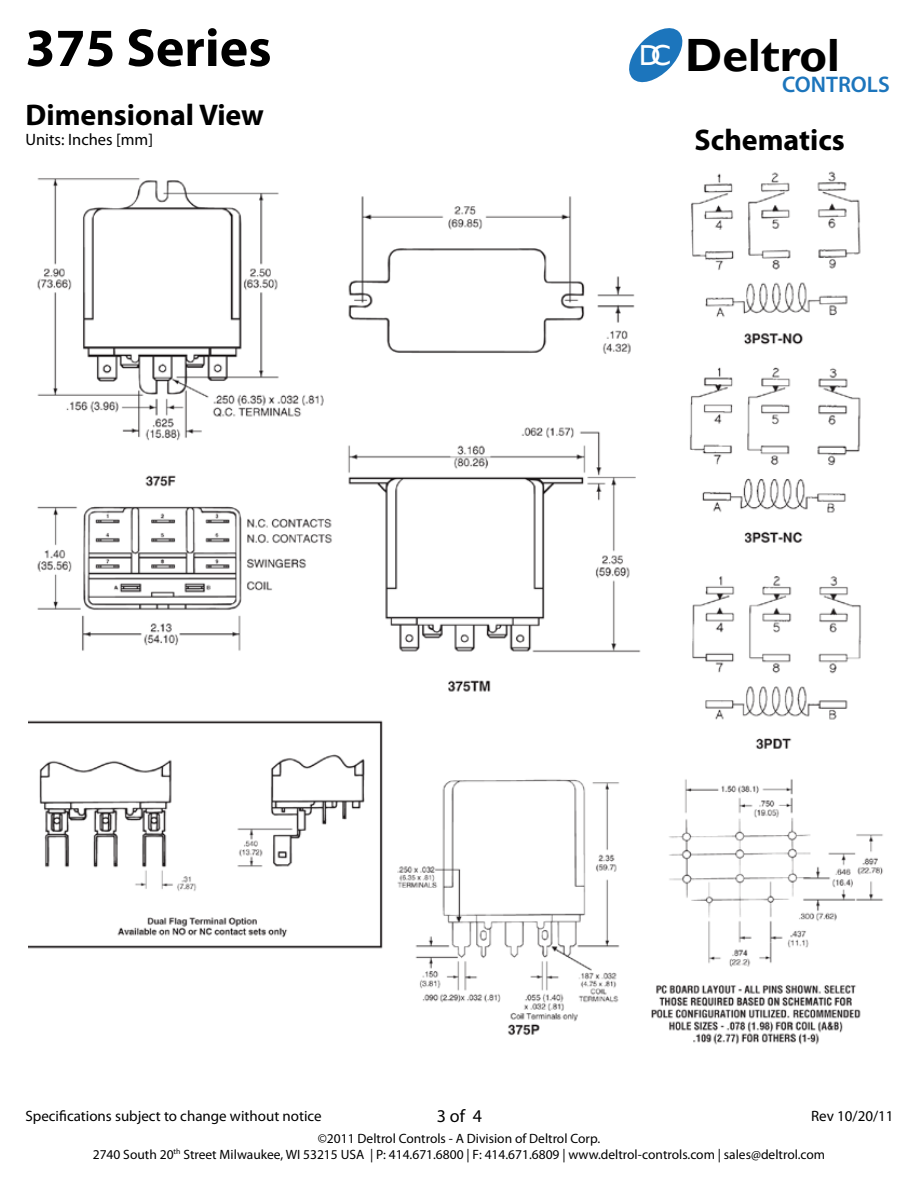
<style>
.page{position:relative;width:918px;height:1188px;background:#fff}
.page>*{position:absolute;margin:0;border:0;box-sizing:border-box;transform-origin:0 0}
.t1{font:700 54px "Myriad Pro";color:#000}
.t2{font:700 46.65px "Gill Sans";color:#000}
.t3{font:700 30px "Myriad Pro";color:#000}
.t4{font:28.95px "Gill Sans";color:#fff}
.t5{font:600 22.65px "Myriad Pro";color:#1c75bc}
.t6{font:18px "Myriad Pro";color:#000}
.t7{font:16.5px "Myriad Pro";color:#000}
.t8{font:15px "Myriad Pro";color:#000}
.t9{font:13.5px/16.2px "Myriad Pro";color:#000;text-align:center}
</style>
<div class="page">
<svg style="left:629px;top:28px;width:54px;height:55px"></svg>
<img style="left:28px;top:171px;width:855px;height:874px">
<h1 class="t1" style="left:26px;top:13px;width:248px">375 Series</h1>
<h3 class="t4" style="left:639px;top:39px;width:34px">DC</h3>
<h2 class="t2" style="left:685px;top:27px;width:156px">Deltrol</h2>
<h3 class="t5" style="left:782px;top:70px;width:109px">CONTROLS</h3>
<h3 class="t3" style="left:26px;top:95px;width:240px">Dimensional View</h3>
<p class="t7" style="left:26px;top:129px;width:129px">Units: Inches [mm]</p>
<h3 class="t3" style="left:694px;top:120px;width:152px">Schematics</h3>
<p class="t8" style="left:26px;top:1107px;width:298px">Specifications subject to change without notice</p>
<h3 class="t6" style="left:437px;top:1105px;width:47px">3 of 4</h3>
<p class="t8" style="left:811px;top:1107px;width:84px">Rev 10/20/11</p>
<p class="t9" style="left:93px;top:1130px;width:734px">©2011 Deltrol Controls - A Division of Deltrol Corp.<br>2740 South 20<sup>th</sup> Street Milwaukee, WI 53215 USA | P: 414.671.6800 | F: 414.671.6809 | www.deltrol-controls.com | sales@deltrol.com</p>
</div>
